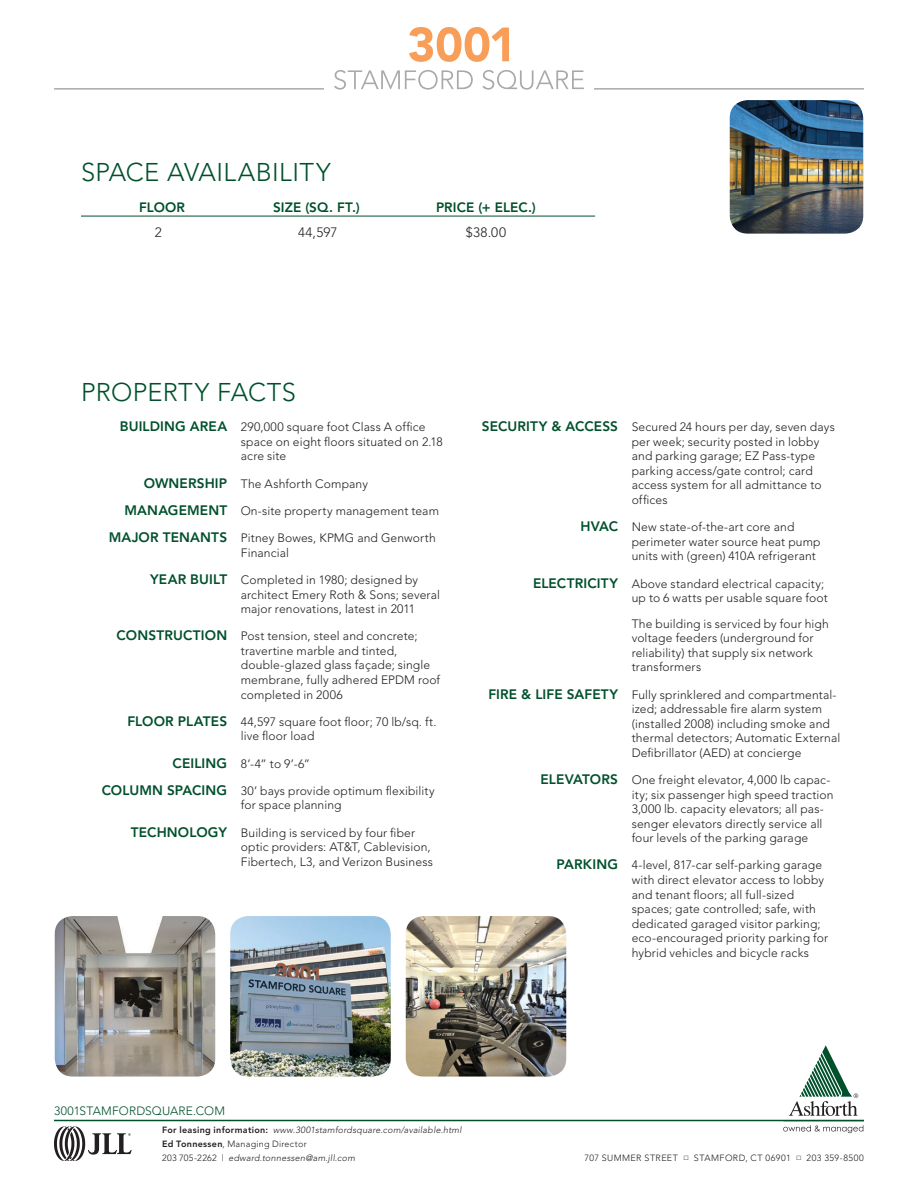
<style>
.page{position:relative;width:918px;height:1188px;background:#fff}
.page>*{position:absolute;margin:0;border:0;box-sizing:border-box;transform-origin:0 0}
.t1{font:300 25.5px "Avenir";letter-spacing:.01em;color:#00502c}
.Project_Description{font:800 13.5px "Avenir";letter-spacing:.01em;color:#00502c}
.t2{font:300 13.5px "Avenir";letter-spacing:.025em;color:#231f20}
.t3{font:300 12.15px/14.5px "Avenir";letter-spacing:.01em;color:#231f20}
.t4{font:300 12px "Avenir";letter-spacing:.015em;color:#00502c}
.t5{font:italic 300 9px/13.8px "Avenir";letter-spacing:.025em;color:#231f20}
.t6{font:300 9px "Avenir";letter-spacing:.05em;color:#231f20}
.s1{font-weight:800;font-size:13.65px;color:#00502c}
.s2{font-weight:800;font-style:normal}
.s3{font-style:normal}
</style>
<div class="page">
<hr style="left:81px;top:216px;width:514px;height:1px;background:#00502c">
<img style="left:730px;top:100px;width:133px;height:134px">
<svg style="left:789px;top:1045px;width:69px;height:71px"></svg>
<svg style="left:783px;top:1125px;width:80px;height:8px"></svg>
<hr style="left:54px;top:1120px;width:810px;height:1px;background:#00502c">
<svg style="left:409px;top:27px;width:100px;height:35px"></svg>
<svg style="left:334px;top:70px;width:139px;height:20px"></svg>
<svg style="left:482px;top:70px;width:102px;height:20px"></svg>
<hr style="left:54px;top:88px;width:270px;height:2px;background:#a8a9ad">
<hr style="left:594px;top:88px;width:270px;height:2px;background:#a8a9ad">
<svg style="left:54px;top:1126px;width:78px;height:35px"></svg>
<img style="left:230px;top:916px;width:161px;height:161px">
<img style="left:406px;top:916px;width:160px;height:161px">
<img style="left:55px;top:916px;width:160px;height:161px">
<p class="t1" style="left:81px;top:158px;width:251px">SPACE AVAILABILITY</p>
<p class="Project_Description" style="left:139px;top:200px;width:47px">FLOOR</p>
<p class="Project_Description" style="left:273px;top:200px;width:88px">SIZE (SQ. FT.)</p>
<p class="Project_Description" style="left:436px;top:200px;width:101px">PRICE (+ ELEC.)</p>
<p class="t2" style="left:155px;top:224px;width:9px">2</p>
<p class="t2" style="left:298px;top:224px;width:41px">44,597</p>
<p class="t2" style="left:466px;top:224px;width:42px">$38.00</p>
<p class="t1" style="left:81px;top:377px;width:217px">PROPERTY FACTS</p>
<p class="t3" style="left:241px;top:420px;width:204px;text-indent:-121px"><span class="s1">BUILDING AREA</span> 290,000 square foot Class A office space on eight floors situated on 2.18 acre site</p>
<p class="t3" style="left:144px;top:476px;width:226px"><span class="s1">OWNERSHIP</span> The Ashforth Company</p>
<p class="t3" style="left:124px;top:503px;width:316px"><span class="s1">MANAGEMENT</span> On-site property management team</p>
<p class="t3" style="left:241px;top:531px;width:197px;text-indent:-132px"><span class="s1">MAJOR TENANTS</span> Pitney Bowes, KPMG and Genworth<br>Financial</p>
<p class="t3" style="left:241px;top:573px;width:201px;text-indent:-91px"><span class="s1">YEAR BUILT</span> Completed in 1980; designed by architect Emery Roth &amp; Sons; several major renovations, latest in 2011</p>
<p class="t3" style="left:241px;top:629px;width:201px;text-indent:-124px"><span class="s1">CONSTRUCTION</span> Post tension, steel and concrete; travertine marble and tinted, double-glazed glass façade; single membrane, fully adhered EPDM roof completed in 2006</p>
<p class="t3" style="left:241px;top:714px;width:197px;text-indent:-113px"><span class="s1">FLOOR PLATES</span> 44,597 square foot floor; 70 lb/sq. ft. live floor load</p>
<p class="t3" style="left:173px;top:756px;width:139px"><span class="s1">CEILING</span> 8’-4” to 9’-6”</p>
<p class="t3" style="left:241px;top:783px;width:195px;text-indent:-139px"><span class="s1">COLUMN SPACING</span> 30’ bays provide optimum flexibility for space planning</p>
<p class="t3" style="left:241px;top:825px;width:194px;text-indent:-110px"><span class="s1">TECHNOLOGY</span> Building is serviced by four fiber optic providers: AT&amp;T, Cablevision,<br>Fibertech, L3, and Verizon Business</p>
<p class="t3" style="left:632px;top:420px;width:205px;text-indent:-150px"><span class="s1">SECURITY &amp; ACCESS</span> Secured 24 hours per day, seven days per week; security posted in lobby and parking garage; EZ Pass-type parking access/gate control; card access system for all admittance to offices</p>
<p class="t3" style="left:632px;top:520px;width:191px;text-indent:-51px"><span class="s1">HVAC</span> New state-of-the-art core and perimeter water source heat pump units with (green) 410A refrigerant</p>
<p class="t3" style="left:533px;top:576px;width:296px;text-align:right"><span class="s1">ELECTRICITY</span> Above standard electrical capacity; up to 6 watts per usable square foot</p>
<p class="t3" style="left:632px;top:616px;width:199px">The building is serviced by four high voltage feeders (underground for reliability) that supply six network transformers</p>
<p class="t3" style="left:632px;top:687px;width:210px;text-indent:-143px"><span class="s1">FIRE &amp; LIFE SAFETY</span> Fully sprinklered and compartmental&shy;ized; addressable fire alarm system (installed 2008) including smoke and thermal detectors; Automatic External Defibrillator (AED) at concierge</p>
<p class="t3" style="left:632px;top:773px;width:203px;text-indent:-91px"><span class="s1">ELEVATORS</span> One freight elevator, 4,000 lb capac&shy;ity; six passenger high speed traction 3,000 lb. capacity elevators; all pas&shy;senger elevators directly service all four levels of the parking garage</p>
<p class="t3" style="left:632px;top:858px;width:198px;text-indent:-75px"><span class="s1">PARKING</span> 4-level, 817-car self-parking garage with direct elevator access to lobby and tenant floors; all full-sized spaces; gate controlled; safe, with dedicated garaged visitor parking; eco-encouraged priority parking for hybrid vehicles and bicycle racks</p>
<p class="t4" style="left:54px;top:1104px;width:173px">3001STAMFORDSQUARE.COM</p>
<p class="t5" style="left:162px;top:1123px;width:301px"><span class="s2">For leasing information:</span> www.3001stamfordsquare.com/available.html<br><span class="s2">Ed Tonnessen</span><span class="s3">, Managing Director<br>203 705-2262 |</span> edward.tonnessen@am.jll.com</p>
<p class="t6" style="left:584px;top:1153px;width:281px">707 SUMMER STREET <sup>a</sup> STAMFORD, CT 06901 <sup>a</sup> 203 359-8500</p>
</div>
